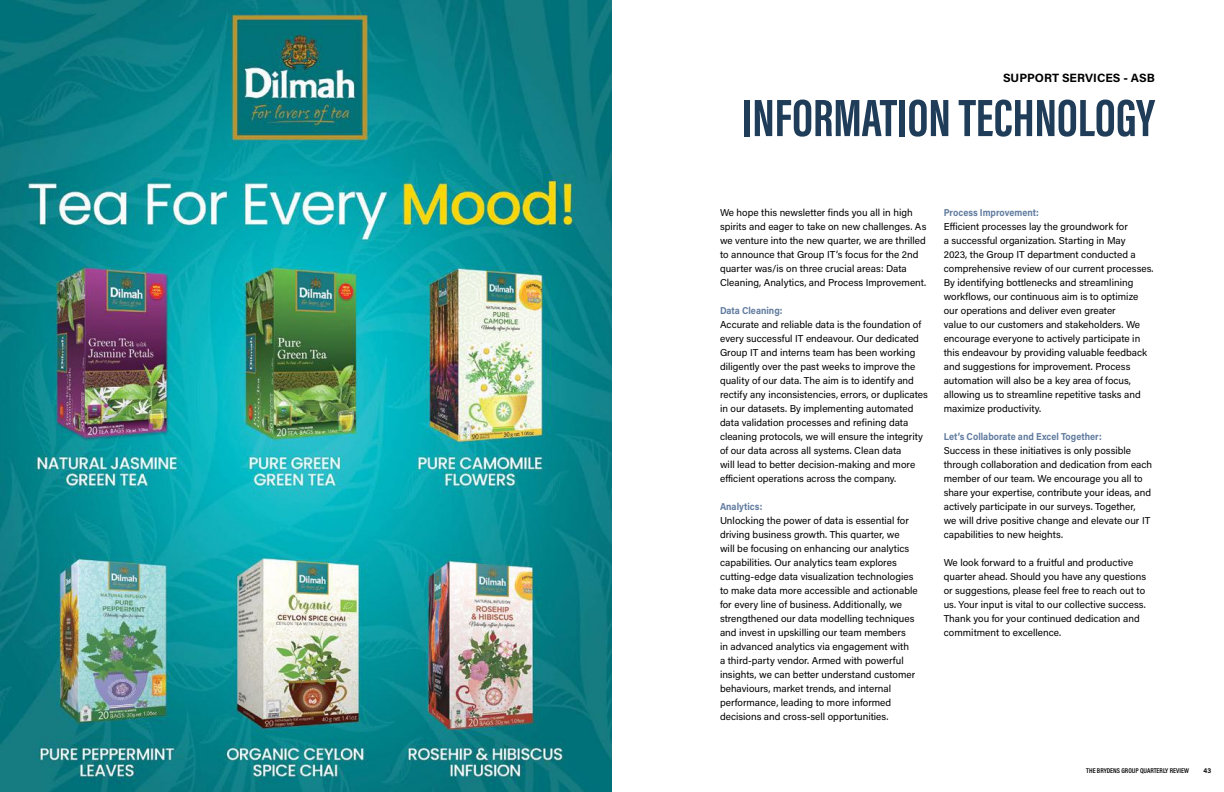
<style>
.page{position:relative;width:1224px;height:792px;background:#fff}
.page>*{position:absolute;margin:0;border:0;box-sizing:border-box;transform-origin:0 0}
.t1{font:54px "Acumin Variable Concept";letter-spacing:-.31em;color:#1f3c58}
.t2{font:12px "Acumin Variable Concept";letter-spacing:.035em;color:#000}
.t3{font:10px/14px "Acumin Variable Concept";letter-spacing:.02em;color:#000}
.t4{font:10px "Acumin Variable Concept";letter-spacing:.055em;color:#617c9f;scale:.91 1}
.t5{font:7px "Acumin Variable Concept";letter-spacing:-.15em;color:#000}
</style>
<div class="page">
<img style="left:0;top:0;width:612px;height:792px">
<p class="t2" style="left:1003px;top:70px;width:153px">SUPPORT SERVICES - ASB</p>
<h1 class="t1" style="left:742px;top:80px;width:427px">INFORMATIONTECHNOLOGY</h1>
<p class="t3" style="left:720px;top:205px;width:208px">We hope this newsletter finds you all in high spirits and eager to take on new challenges. As we venture into the new quarter, we are thrilled to announce that Group IT’s focus for the 2nd quarter was/is on three crucial areas: Data Cleaning, Analytics, and Process Improvement.</p>
<p class="t4" style="left:720px;top:304px;width:70px">Data Cleaning:</p>
<p class="t3" style="left:720px;top:317px;width:209px">Accurate and reliable data is the foundation of every successful IT endeavour. Our dedicated Group IT and interns team has been working diligently over the past weeks to improve the quality of our data. The aim is to identify and rectify any inconsistencies, errors, or duplicates in our datasets. By implementing automated data validation processes and refining data cleaning protocols, we will ensure the integrity of our data across all systems. Clean data<br>will lead to better decision-making and more efficient operations across the company.</p>
<p class="t4" style="left:720px;top:500px;width:47px">Analytics:</p>
<p class="t3" style="left:720px;top:513px;width:199px">Unlocking the power of data is essential for driving business growth. This quarter, we<br>will be focusing on enhancing our analytics capabilities. Our analytics team explores cutting-edge data visualization technologies to make data more accessible and actionable for every line of business. Additionally, we strengthened our data modelling techniques and invest in upskilling our team members<br>in advanced analytics via engagement with<br>a third-party vendor. Armed with powerful insights, we can better understand customer behaviours, market trends, and internal performance, leading to more informed decisions and cross-sell opportunities.</p>
<p class="t4" style="left:944px;top:206px;width:105px">Process Improvement:</p>
<p class="t3" style="left:944px;top:219px;width:211px">Efficient processes lay the groundwork for<br>a successful organization. Starting in May<br>2023, the Group IT department conducted a comprehensive review of our current processes.<br>By identifying bottlenecks and streamlining workflows, our continuous aim is to optimize our operations and deliver even greater<br>value to our customers and stakeholders. We encourage everyone to actively participate in this endeavour by providing valuable feedback and suggestions for improvement. Process automation will also be a key area of focus, allowing us to streamline repetitive tasks and maximize productivity.</p>
<p class="t4" style="left:944px;top:430px;width:174px">Let’s Collaborate and Excel Together:</p>
<p class="t3" style="left:944px;top:443px;width:210px">Success in these initiatives is only possible through collaboration and dedication from each member of our team. We encourage you all to share your expertise, contribute your ideas, and actively participate in our surveys. Together,<br>we will drive positive change and elevate our IT capabilities to new heights.</p>
<p class="t3" style="left:944px;top:555px;width:204px">We look forward to a fruitful and productive quarter ahead. Should you have any questions or suggestions, please feel free to reach out to us. Your input is vital to our collective success.<br>Thank you for your continued dedication and commitment to excellence.</p>
<p class="t5" style="left:1086px;top:766px;width:106px">THE BRYDENS GROUP QUARTERLY REVIEW</p>
<p class="t5" style="left:1204px;top:766px;width:9px">43</p>
</div>
